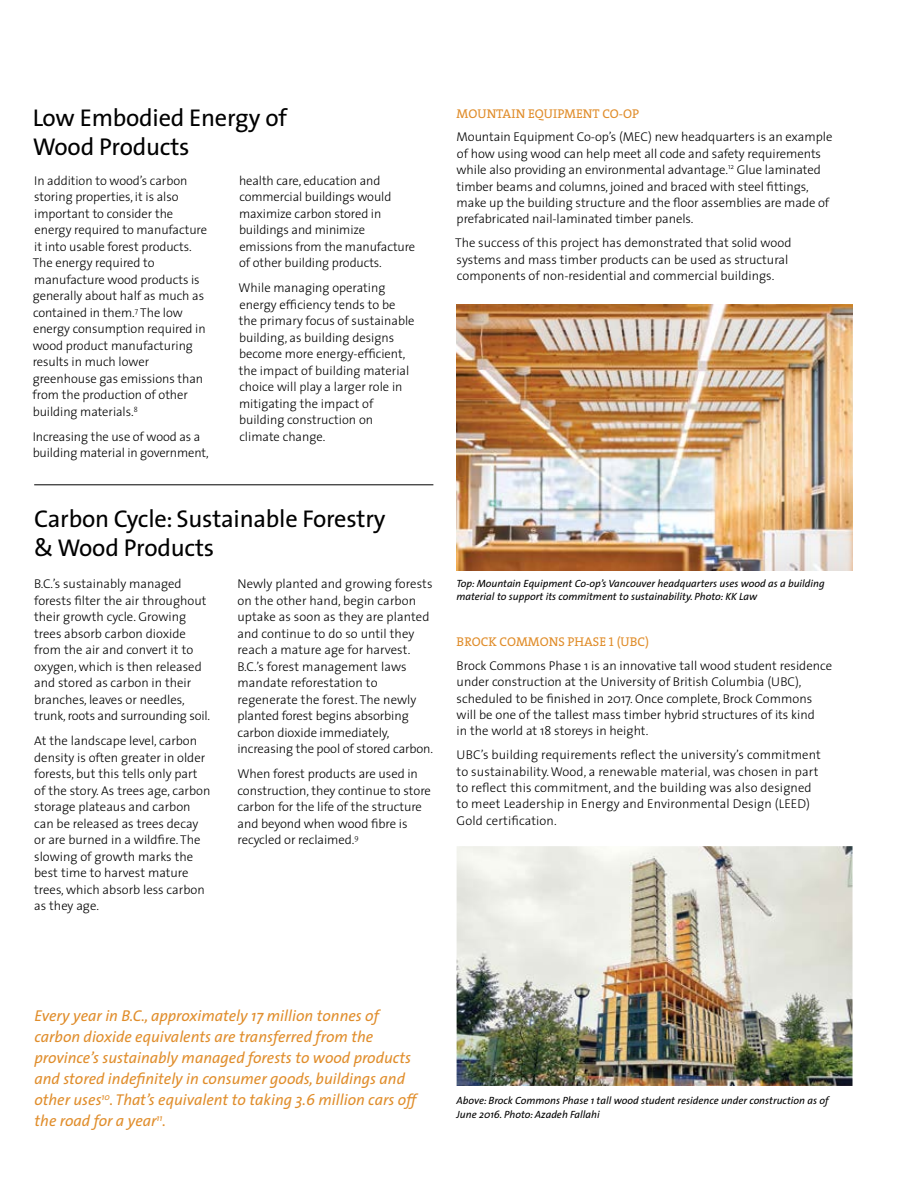
<style>
.page{position:relative;width:918px;height:1188px;background:#fff}
.page>*{position:absolute;margin:0;border:0;box-sizing:border-box;transform-origin:0 0}
.t1{font:24.3px/28.5px "The Sans";letter-spacing:-.01em;color:#000}
.t2{font:italic 15.75px/21px "The Sans";color:#e08d2b}
.t3{font:300 12.75px/16.5px "The Sans";color:#000}
.t4{font:12.75px "The Serif Caps";color:#e08d2b}
.t5{font:italic 10.5px/13.5px "The Sans";color:#000}
.t6{font:300 7.5px "The Sans";color:#000}
</style>
<div class="page">
<img style="left:457px;top:305px;width:396px;height:265px">
<img style="left:457px;top:846px;width:396px;height:240px">
<hr style="left:34px;top:485px;width:399px;height:1px;background:#000">
<h1 class="t1" style="left:33px;top:103px;width:256px">Low Embodied Energy of<br>Wood Products</h1>
<p class="t3" style="left:33px;top:172px;width:176px">In addition to wood’s carbon storing properties, it is also important to consider the energy required to manufacture it into usable forest products.<br>The energy required to manufacture wood products is generally about half as much as contained in them.<sup>7</sup> The low energy consumption required in wood product manufacturing results in much lower greenhouse gas emissions than from the production of other building materials.<sup>8</sup></p>
<p class="t3" style="left:33px;top:428px;width:178px">Increasing the use of wood as a building material in government,</p>
<p class="t3" style="left:239px;top:172px;width:178px">health care, education and commercial buildings would maximize carbon stored in buildings and minimize emissions from the manufacture of other building products.</p>
<p class="t3" style="left:239px;top:279px;width:178px">While managing operating energy efficiency tends to be the primary focus of sustainable building, as building designs become more energy-efficient, the impact of building material choice will play a larger role in mitigating the impact of building construction on climate change.</p>
<h1 class="t1" style="left:34px;top:504px;width:353px">Carbon Cycle: Sustainable Forestry &amp; Wood Products</h1>
<p class="t3" style="left:238px;top:575px;width:197px">Newly planted and growing forests on the other hand, begin carbon uptake as soon as they are planted and continue to do so until they reach a mature age for harvest.<br>B.C.’s forest management laws mandate reforestation to regenerate the forest. The newly planted forest begins absorbing carbon dioxide immediately, increasing the pool of stored carbon.</p>
<p class="t3" style="left:238px;top:765px;width:195px">When forest products are used in construction, they continue to store carbon for the life of the structure and beyond when wood fibre is recycled or reclaimed.<sup>9</sup></p>
<p class="t3" style="left:34px;top:575px;width:177px">B.C.’s sustainably managed forests filter the air throughout their growth cycle. Growing trees absorb carbon dioxide from the air and convert it to oxygen, which is then released and stored as carbon in their branches, leaves or needles, trunk, roots and surrounding soil.</p>
<p class="t3" style="left:34px;top:732px;width:178px">At the landscape level, carbon density is often greater in older forests, but this tells only part of the story. As trees age, carbon storage plateaus and carbon can be released as trees decay or are burned in a wildfire. The slowing of growth marks the best time to harvest mature trees, which absorb less carbon as they age.</p>
<p class="t4" style="left:457px;top:103px;width:184px">MOUNTAIN EQUIPMENT CO-OP</p>
<p class="t3" style="left:457px;top:129px;width:377px">Mountain Equipment Co-op’s (MEC) new headquarters is an example of how using wood can help meet all code and safety requirements while also providing an environmental advantage.</p>
<p class="t6" style="left:728px;top:160px;width:7px">12</p>
<p class="t3" style="left:457px;top:161px;width:374px;text-indent:280px">Glue laminated timber beams and columns, joined and braced with steel fittings, make up the building structure and the floor assemblies are made of prefabricated nail-laminated timber panels.</p>
<p class="t3" style="left:455px;top:234px;width:338px">The success of this project has demonstrated that solid wood systems and mass timber products can be used as structural components of non-residential and commercial buildings.</p>
<p class="t5" style="left:457px;top:576px;width:370px">Top: Mountain Equipment Co-op’s Vancouver headquarters uses wood as a building material to support its commitment to sustainability. Photo: KK Law</p>
<p class="t4" style="left:457px;top:631px;width:194px">BROCK COMMONS PHASE 1 (UBC)</p>
<p class="t3" style="left:457px;top:657px;width:377px">Brock Commons Phase 1 is an innovative tall wood student residence under construction at the University of British Columbia (UBC), scheduled to be finished in 2017. Once complete, Brock Commons will be one of the tallest mass timber hybrid structures of its kind<br>in the world at 18 storeys in height.</p>
<p class="t3" style="left:456px;top:746px;width:366px">UBC’s building requirements reflect the university’s commitment to sustainability. Wood, a renewable material, was chosen in part to reflect this commitment, and the building was also designed to meet Leadership in Energy and Environmental Design (LEED)<br>Gold certification.</p>
<p class="t2" style="left:34px;top:1004px;width:384px">Every year in B.C., approximately 17 million tonnes of carbon dioxide equivalents are transferred from the province’s sustainably managed forests to wood products and stored indefinitely in consumer goods, buildings and other uses<sup>10</sup>. That’s equivalent to taking 3.6 million cars off the road for a year<sup>11</sup>.</p>
<p class="t5" style="left:457px;top:1094px;width:373px">Above: Brock Commons Phase 1 tall wood student residence under construction as of<br>June 2016. Photo: Azadeh Fallahi</p>
</div>
